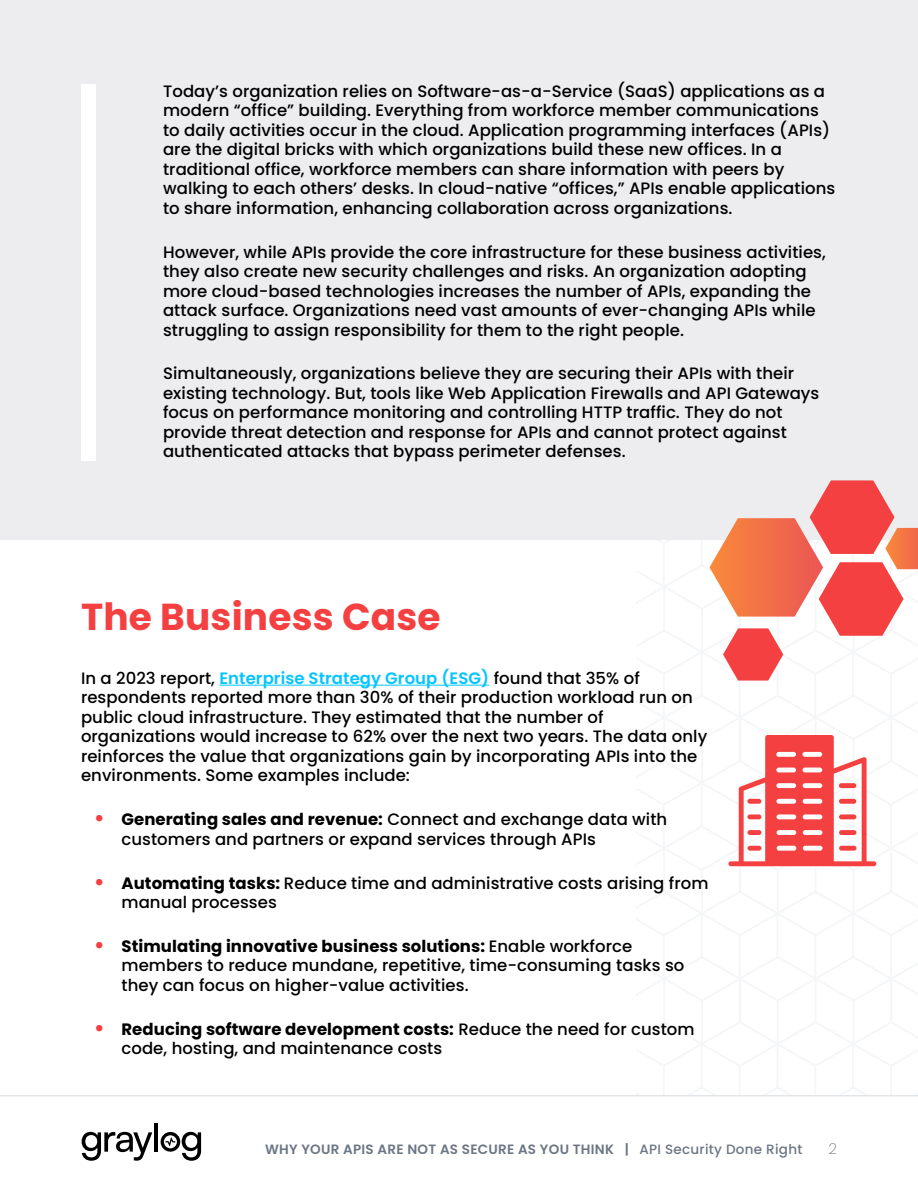
<style>
.page{position:relative;width:918px;height:1188px;background:#fff}
.page>*{position:absolute;margin:0;border:0;box-sizing:border-box;transform-origin:0 0}
.t1{font:700 37.5px "Poppins";letter-spacing:.005em;color:#f44040}
.t2{font:500 16.5px/19.5px "Poppins";letter-spacing:.005em;color:#000}
.t3{font:200 15px "Poppins";color:#6c7684}
.t4{font:600 13.5px "Poppins";letter-spacing:.02em;color:#6c7684}
.s1{font-weight:600;color:#05c5ff}
.s2{font-family:"Arial";font-weight:900;font-size:19.5px;color:#f44040}
.s3{font-weight:700}
.s4{font-weight:500}
</style>
<div class="page">
<hr style="left:0;top:1095px;width:918px;height:1px;background:#e2e5ea">
<div style="left:0;top:0;width:918px;height:540px;background:#ededf0"></div>
<hr style="left:219px;top:685px;width:270px;height:1px;background:#05c5ff">
<svg style="left:710px;top:480px;width:208px;height:201px"></svg>
<div style="left:81px;top:84px;width:14px;height:377px;background:#fff"></div>
<svg style="left:728px;top:735px;width:148px;height:131px"></svg>
<div style="left:747px;top:799px;width:14px;height:5px;background:#f44040;border-radius:2px"></div>
<div style="left:747px;top:814px;width:14px;height:5px;background:#f44040;border-radius:2px"></div>
<div style="left:747px;top:830px;width:14px;height:5px;background:#f44040;border-radius:2px"></div>
<div style="left:748px;top:846px;width:13px;height:5px;background:#f44040;border-radius:2px"></div>
<div style="left:776px;top:752px;width:20px;height:5px;background:#fff;border-radius:2px"></div>
<hr style="left:776px;top:768px;width:20px;height:4px;background:#fff;border-radius:2px">
<div style="left:776px;top:783px;width:20px;height:5px;background:#fff;border-radius:2px"></div>
<div style="left:776px;top:799px;width:20px;height:5px;background:#fff;border-radius:2px"></div>
<div style="left:776px;top:814px;width:20px;height:5px;background:#fff;border-radius:2px"></div>
<div style="left:777px;top:830px;width:19px;height:5px;background:#fff;border-radius:2px"></div>
<div style="left:777px;top:846px;width:19px;height:5px;background:#fff;border-radius:2px"></div>
<div style="left:802px;top:752px;width:20px;height:5px;background:#fff;border-radius:2px"></div>
<hr style="left:803px;top:768px;width:19px;height:4px;background:#fff;border-radius:2px">
<div style="left:803px;top:783px;width:19px;height:5px;background:#fff;border-radius:2px"></div>
<div style="left:803px;top:799px;width:19px;height:5px;background:#fff;border-radius:2px"></div>
<div style="left:803px;top:814px;width:19px;height:5px;background:#fff;border-radius:2px"></div>
<div style="left:803px;top:830px;width:19px;height:5px;background:#fff;border-radius:2px"></div>
<div style="left:803px;top:846px;width:20px;height:5px;background:#fff;border-radius:2px"></div>
<div style="left:839px;top:783px;width:17px;height:5px;background:#f44040;border-radius:2px"></div>
<div style="left:839px;top:799px;width:17px;height:5px;background:#f44040;border-radius:2px"></div>
<div style="left:839px;top:814px;width:17px;height:5px;background:#f44040;border-radius:2px"></div>
<div style="left:839px;top:830px;width:17px;height:5px;background:#f44040;border-radius:2px"></div>
<div style="left:839px;top:846px;width:18px;height:5px;background:#f44040;border-radius:2px"></div>
<svg style="left:82px;top:1132px;width:70px;height:29px"></svg>
<hr style="left:155px;top:1123px;width:3px;height:29px;background:#000">
<svg style="left:161px;top:1132px;width:40px;height:29px"></svg>
<p class="t2" style="left:163px;top:81px;width:674px">Today’s organization relies on Software-as-a-Service (SaaS) applications as a modern “office” building. Everything from workforce member communications to daily activities occur in the cloud. Application programming interfaces (APIs) are the digital bricks with which organizations build these new offices. In a traditional office, workforce members can share information with peers by walking to each others’ desks. In cloud-native “offices,” APIs enable applications to share information, enhancing collaboration across organizations.</p>
<p class="t2" style="left:163px;top:242px;width:664px">However, while APIs provide the core infrastructure for these business activities, they also create new security challenges and risks. An organization adopting more cloud-based technologies increases the number of APIs, expanding the attack surface. Organizations need vast amounts of ever-changing APIs while struggling to assign responsibility for them to the right people.</p>
<p class="t2" style="left:163px;top:364px;width:658px">Simultaneously, organizations believe they are securing their APIs with their existing technology. But, tools like Web Application Firewalls and API Gateways focus on performance monitoring and controlling HTTP traffic. They do not provide threat detection and response for APIs and cannot protect against authenticated attacks that bypass perimeter defenses.</p>
<h1 class="t1" style="left:81px;top:595px;width:361px">The Business Case</h1>
<p class="t2" style="left:81px;top:668px;width:628px">In a 2023 report, <span class="s1">Enterprise Strategy Group (ESG)</span> found that 35% of respondents reported more than 30% of their production workload run on public cloud infrastructure. They estimated that the number of organizations would increase to 62% over the next two years. The data only reinforces the value that organizations gain by incorporating APIs into the environments. Some examples include:</p>
<p class="t2" style="left:122px;top:810px;width:547px;text-indent:-27px"><span class="s2">•</span> <span class="s3">Generating sales and revenue:</span> Connect and exchange data with customers and partners or expand services through APIs</p>
<p class="t2" style="left:122px;top:873px;width:589px;text-indent:-27px"><span class="s2">•</span> <span class="s3">Automating tasks:</span> Reduce time and administrative costs arising from manual processes</p>
<p class="t2" style="left:122px;top:936px;width:564px;text-indent:-27px"><span class="s2">•</span> <span class="s3">Stimulating innovative business solutions:</span> Enable workforce members to reduce mundane, repetitive, time-consuming tasks so they can focus on higher-value activities.</p>
<p class="t2" style="left:122px;top:1019px;width:575px;text-indent:-27px"><span class="s2">•</span> <span class="s3">Reducing software development costs:</span> Reduce the need for custom code, hosting, and maintenance costs</p>
<p class="t4" style="left:265px;top:1141px;width:539px">WHY YOUR APIS ARE NOT AS SECURE AS YOU THINK | <span class="s4">API Security Done Right</span></p>
<p class="t3" style="left:828px;top:1140px;width:10px">2</p>
</div>
